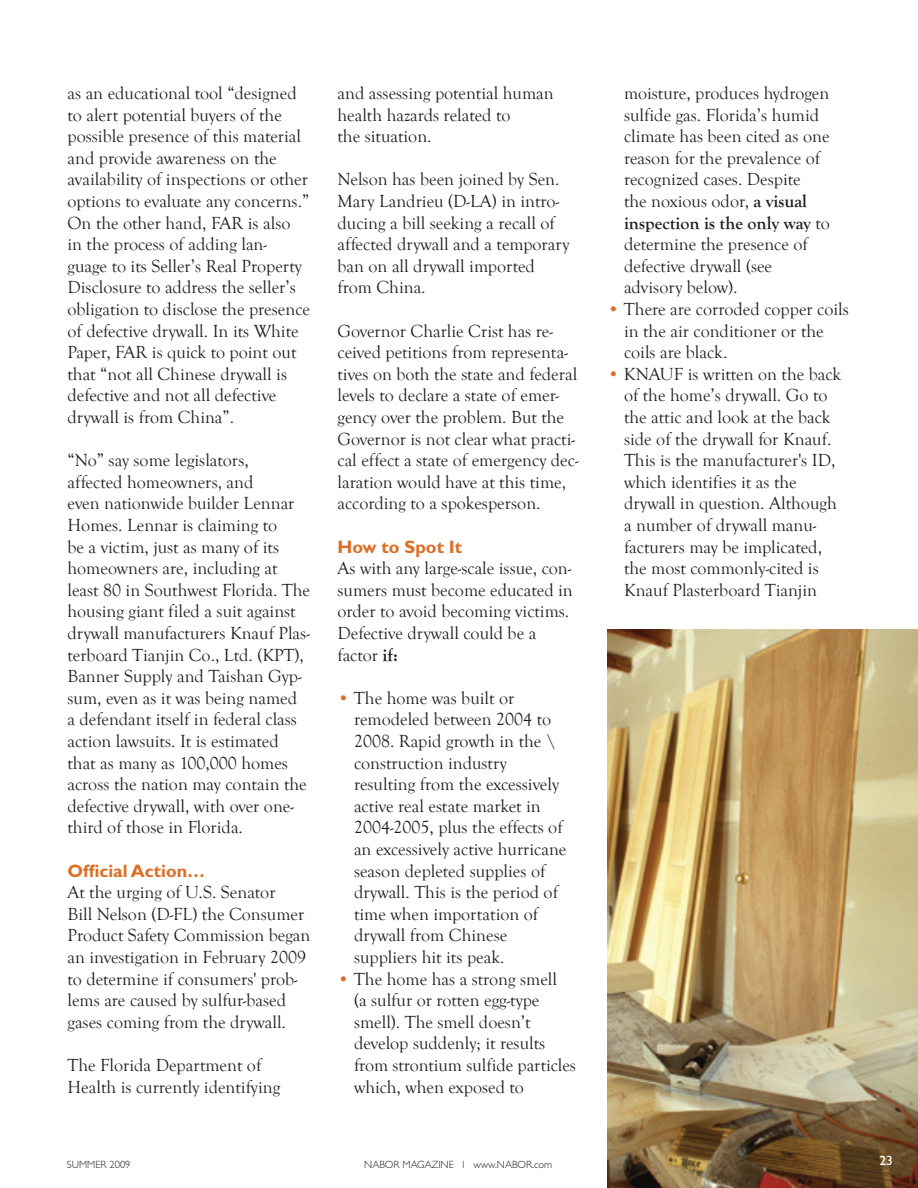
<style>
.page{position:relative;width:918px;height:1188px;background:#fff}
.page>*{position:absolute;margin:0;border:0;box-sizing:border-box;transform-origin:0 0}
.t1{font:18px/21.6px "Goudy Old Style T";color:#231f20}
.t2{font:700 18px "Gill Sans";color:#db6f26}
.t3{font:13.5px "Gill Sans";color:#fff}
.t4{font:300 10.5px "Gill Sans";color:#231f20}
.s1{font-weight:700}
.s2{color:#db6f26}
</style>
<div class="page">
<img style="left:608px;top:629px;width:310px;height:559px">
<p class="t1" style="left:68px;top:83px;width:244px">as an educational tool “designed to alert potential buyers of the possible presence of this material and provide awareness on the availability of inspections or other options to evaluate any concerns.”<br>On the other hand, FAR is also<br>in the process of adding lan&shy;guage to its Seller’s Real Property<br>Disclosure to address the seller’s obligation to disclose the presence of defective drywall. In its White<br>Paper, FAR is quick to point out that “not all Chinese drywall is defective and not all defective drywall is from China”.</p>
<p class="t1" style="left:68px;top:450px;width:244px">“No” say some legislators,<br>affected homeowners, and<br>even nationwide builder Lennar<br>Homes. Lennar is claiming to<br>be a victim, just as many of its homeowners are, including at least 80 in Southwest Florida. The housing giant filed a suit against drywall manufacturers Knauf Plas&shy;terboard Tianjin Co., Ltd. (KPT),<br>Banner Supply and Taishan Gyp&shy;sum, even as it was being named<br>a defendant itself in federal class action lawsuits. It is estimated that as many as 100,000 homes across the nation may contain the defective drywall, with over one&shy;third of those in Florida.</p>
<p class="t2" style="left:68px;top:860px;width:139px">Official Action…</p>
<p class="t1" style="left:68px;top:882px;width:245px">At the urging of U.S. Senator<br>Bill Nelson (D-FL) the Consumer<br>Product Safety Commission began an investigation in February 2009 to determine if consumers' prob&shy;lems are caused by sulfur-based gases coming from the drywall.</p>
<p class="t1" style="left:68px;top:1055px;width:214px">The Florida Department of<br>Health is currently identifying</p>
<p class="t1" style="left:338px;top:83px;width:218px">and assessing potential human health hazards related to<br>the situation.</p>
<p class="t1" style="left:338px;top:169px;width:234px">Nelson has been joined by Sen.<br>Mary Landrieu (D-LA) in intro&shy;ducing a bill seeking a recall of affected drywall and a temporary ban on all drywall imported from China.</p>
<p class="t1" style="left:338px;top:320px;width:243px">Governor Charlie Crist has re&shy;ceived petitions from representa&shy;tives on both the state and federal levels to declare a state of emer&shy;gency over the problem. But the<br>Governor is not clear what practi&shy;cal effect a state of emergency dec&shy;laration would have at this time, according to a spokesperson.</p>
<p class="t2" style="left:338px;top:536px;width:126px">How to Spot It</p>
<p class="t1" style="left:338px;top:558px;width:237px">As with any large-scale issue, con&shy;sumers must become educated in order to avoid becoming victims.<br>Defective drywall could be a factor <span class="s1">if:</span></p>
<p class="t1" style="left:354px;top:687px;width:214px;text-indent:-17px"><span class="s2">•</span> The home was built or remodeled between 2004 to<br>2008. Rapid growth in the \ construction industry resulting from the excessively active real estate market in<br>2004-2005, plus the effects of an excessively active hurricane season depleted supplies of drywall. This is the period of time when importation of drywall from Chinese suppliers hit its peak.</p>
<p class="t1" style="left:354px;top:968px;width:223px;text-indent:-17px"><span class="s2">•</span> The home has a strong smell<br>(a sulfur or rotten egg-type smell). The smell doesn’t develop suddenly; it results from strontium sulfide particles which, when exposed to</p>
<p class="t4" style="left:67px;top:1159px;width:65px">SUMMER 2009</p>
<p class="t4" style="left:364px;top:1159px;width:141px">NABOR MAGAZINE L WWW.NABO</p>
<p class="t4" style="left:526px;top:1159px;width:28px">R.COM</p>
<p class="t1" style="left:624px;top:83px;width:207px">moisture, produces hydrogen sulfide gas. Florida’s humid climate has been cited as one reason for the prevalence of recognized cases. Despite<br>the noxious odor, <span class="s1">a visual inspection is the only way</span> to determine the presence of defective drywall (see advisory below).</p>
<p class="t1" style="left:624px;top:299px;width:226px;text-indent:-17px"><span class="s2">•</span> There are corroded copper coils in the air conditioner or the coils are black.</p>
<p class="t1" style="left:624px;top:363px;width:219px;text-indent:-17px"><span class="s2">•</span> KNAUF is written on the back of the home’s drywall. Go to the attic and look at the back side of the drywall for Knauf.<br>This is the manufacturer's ID, which identifies it as the drywall in question. Although a number of drywall manu&shy;facturers may be implicated, the most commonly-cited is<br>Knauf Plasterboard Tianjin</p>
<p class="t3" style="left:879px;top:1152px;width:15px">23</p>
</div>
